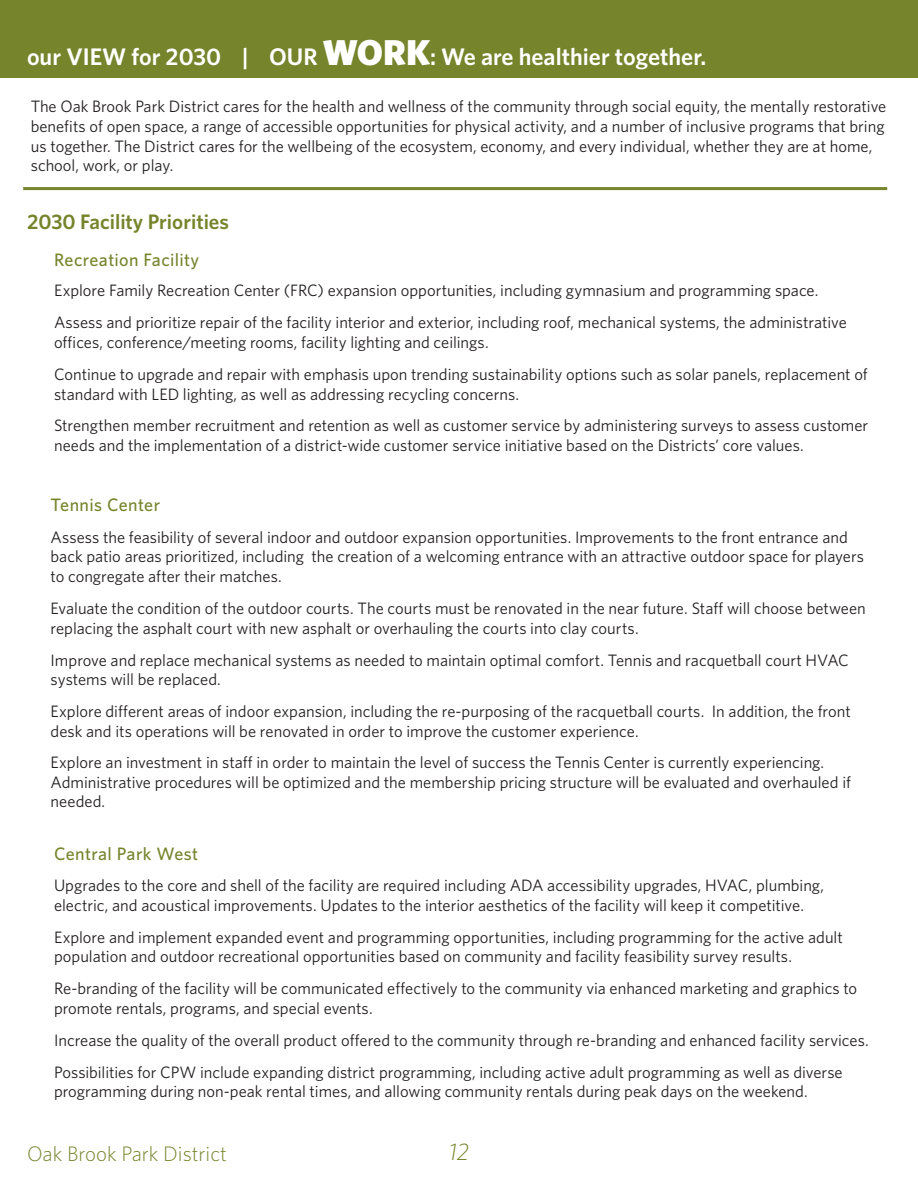
<style>
.page{position:relative;width:918px;height:1188px;background:#fff}
.page>*{position:absolute;margin:0;border:0;box-sizing:border-box;transform-origin:0 0}
.t1{font:600 24px "Whitney";color:#fff}
.t2{font:italic 300 24px "Whitney";color:#76842c}
.t3{font:600 21px "Whitney";color:#76842c}
.t4{font:300 21px "Whitney";color:#76842c}
.t5{font:500 18px "Whitney";letter-spacing:.02em;color:#76842c}
.Body_Text{font:16.5px/19.8px "Whitney";color:#231f20}
.s1{font-weight:900;font-size:36px}
</style>
<div class="page">
<div style="left:0;top:0;width:918px;height:78px;background:#76842c"></div>
<hr style="left:23px;top:187px;width:864px;height:3px;background:#76842c">
<p class="t1" style="left:27px;top:40px;width:681px">our VIEW for 2030 | OUR <span class="s1">WORK</span>: We are healthier together.</p>
<p class="Body_Text" style="left:31px;top:96px;width:857px">The Oak Brook Park District cares for the health and wellness of the community through social equity, the mentally restorative benefits of open space, a range of accessible opportunities for physical activity, and a number of inclusive programs that bring us together. The District cares for the wellbeing of the ecosystem, economy, and every individual, whether they are at home, school, work, or play.</p>
<p class="t3" style="left:27px;top:208px;width:204px">2030 Facility Priorities</p>
<p class="t5" style="left:54px;top:248px;width:147px">Recreation Facility</p>
<p class="Body_Text" style="left:54px;top:280px;width:766px">Explore Family Recreation Center (FRC) expansion opportunities, including gymnasium and programming space.</p>
<p class="Body_Text" style="left:54px;top:312px;width:794px">Assess and prioritize repair of the facility interior and exterior, including roof, mechanical systems, the administrative offices, conference/meeting rooms, facility lighting and ceilings.</p>
<p class="Body_Text" style="left:54px;top:364px;width:815px">Continue to upgrade and repair with emphasis upon trending sustainability options such as solar panels, replacement of standard with LED lighting, as well as addressing recycling concerns.</p>
<p class="Body_Text" style="left:54px;top:415px;width:816px">Strengthen member recruitment and retention as well as customer service by administering surveys to assess customer needs and the implementation of a district-wide customer service initiative based on the Districts’ core values.</p>
<p class="t5" style="left:51px;top:493px;width:111px">Tennis Center</p>
<p class="Body_Text" style="left:51px;top:527px;width:815px">Assess the feasibility of several indoor and outdoor expansion opportunities. Improvements to the front entrance and back patio areas prioritized, including the creation of a welcoming entrance with an attractive outdoor space for players to congregate after their matches.</p>
<p class="Body_Text" style="left:51px;top:598px;width:817px">Evaluate the condition of the outdoor courts. The courts must be renovated in the near future. Staff will choose between replacing the asphalt court with new asphalt or overhauling the courts into clay courts.</p>
<p class="Body_Text" style="left:51px;top:650px;width:800px">Improve and replace mechanical systems as needed to maintain optimal comfort. Tennis and racquetball court HVAC systems will be replaced.</p>
<p class="Body_Text" style="left:51px;top:701px;width:802px">Explore different areas of indoor expansion, including the re-purposing of the racquetball courts. In addition, the front desk and its operations will be renovated in order to improve the customer experience.</p>
<p class="Body_Text" style="left:51px;top:753px;width:802px">Explore an investment in staff in order to maintain the level of success the Tennis Center is currently experiencing.<br>Administrative procedures will be optimized and the membership pricing structure will be evaluated and overhauled if needed.</p>
<p class="t5" style="left:54px;top:842px;width:146px">Central Park West</p>
<p class="Body_Text" style="left:54px;top:875px;width:772px">Upgrades to the core and shell of the facility are required including ADA accessibility upgrades, HVAC, plumbing, electric, and acoustical improvements. Updates to the interior aesthetics of the facility will keep it competitive.</p>
<p class="Body_Text" style="left:54px;top:927px;width:790px">Explore and implement expanded event and programming opportunities, including programming for the active adult population and outdoor recreational opportunities based on community and facility feasibility survey results.</p>
<p class="Body_Text" style="left:54px;top:978px;width:805px">Re-branding of the facility will be communicated effectively to the community via enhanced marketing and graphics to promote rentals, programs, and special events.</p>
<p class="Body_Text" style="left:54px;top:1030px;width:816px">Increase the quality of the overall product offered to the community through re-branding and enhanced facility services.</p>
<p class="Body_Text" style="left:54px;top:1062px;width:790px">Possibilities for CPW include expanding district programming, including active adult programming as well as diverse programming during non-peak rental times, and allowing community rentals during peak days on the weekend.</p>
<p class="t4" style="left:27px;top:1140px;width:201px">Oak Brook Park District</p>
<h1 class="t2" style="left:449px;top:1135px;width:22px">12</h1>
</div>
